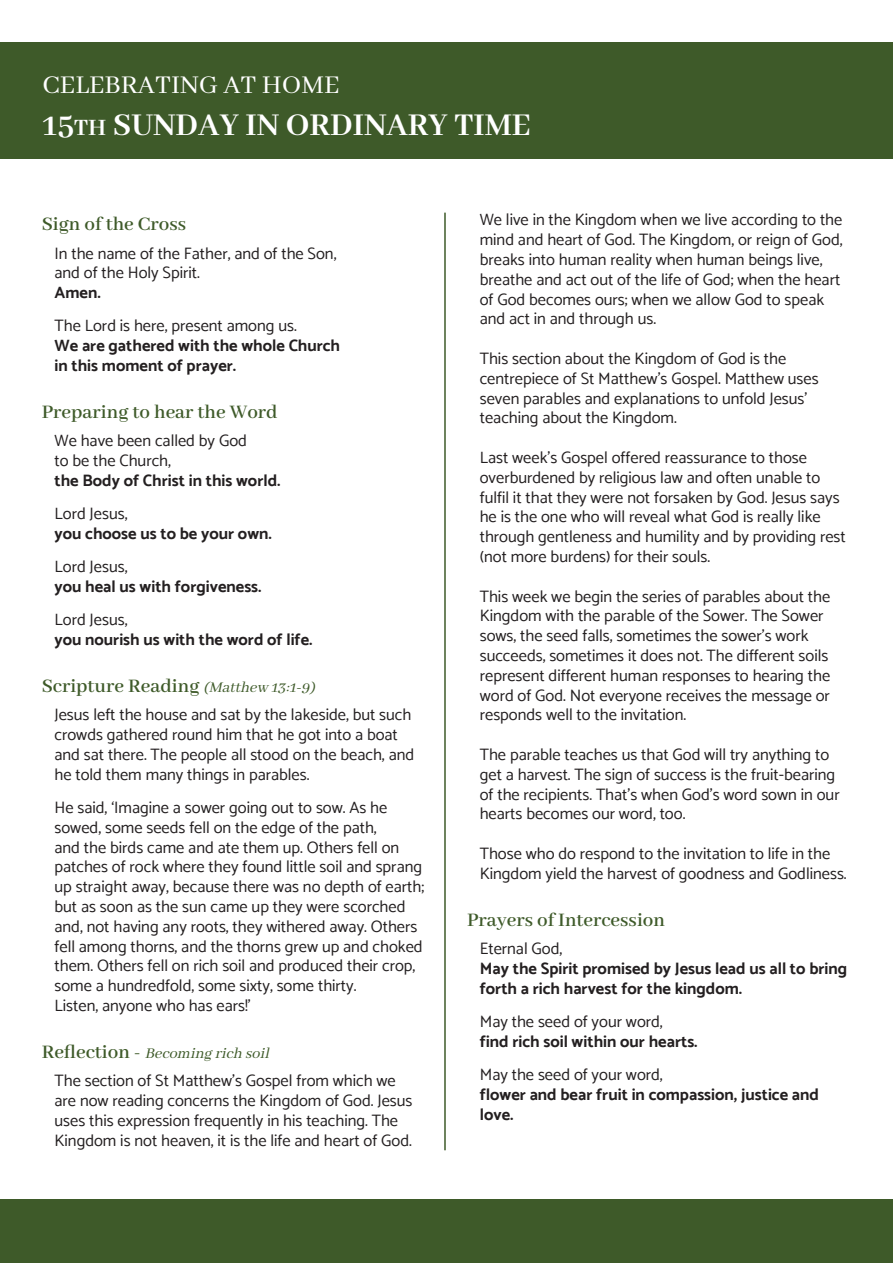
<style>
.page{position:relative;width:893px;height:1263px;background:#fff}
.page>*{position:absolute;margin:0;border:0;box-sizing:border-box;transform-origin:0 0}
.Reverse_Subhead{font:700 34.5px "Abhaya Libre";color:#fff}
.Reverse_Heading{font:28.5px "Abhaya Libre";color:#fff}
.Small_Heads{font:600 21px "Abhaya Libre";color:#3e5a29}
.Indented_basic{font:16.5px/19.8px "Catamaran";color:#231f20}
.Indented_basic-2{font:700 16.5px/19.8px "Catamaran";color:#231f20}
.Small_Heads-2{font:italic 16.5px "Abhaya Libre";color:#3e5a29}
.s1{font-size:25.5px}
.s2{font-weight:400;font-style:italic;font-size:16.5px}
.s3{font-weight:600;font-style:normal;font-size:21px}
</style>
<div class="page">
<div style="left:0;top:43px;width:893px;height:116px;background:#3e5a29"></div>
<hr style="left:444px;top:213px;width:2px;height:937px;background:#3e5a29">
<div style="left:0;top:1199px;width:893px;height:64px;background:#3e5a29"></div>
<p class="Reverse_Heading" style="left:43px;top:69px;width:298px">CELEBRATING AT HOME</p>
<p class="Reverse_Subhead" style="left:43px;top:106px;width:490px">15<span class="s1">TH</span> SUNDAY IN ORDINARY TIME</p>
<p class="Small_Heads" style="left:42px;top:213px;width:146px">Sign of the Cross</p>
<p class="Indented_basic" style="left:55px;top:243px;width:283px">In the name of the Father, and of the Son,</p>
<p class="Indented_basic" style="left:55px;top:263px;width:147px">and of the Holy Spirit.</p>
<p class="Indented_basic-2" style="left:55px;top:283px;width:48px">Amen.</p>
<p class="Indented_basic" style="left:55px;top:316px;width:244px">The Lord is here, present among us.</p>
<p class="Indented_basic-2" style="left:55px;top:336px;width:287px">We are gathered with the whole Church</p>
<p class="Indented_basic-2" style="left:55px;top:355px;width:183px">in this moment of prayer.</p>
<p class="Small_Heads" style="left:42px;top:400px;width:237px">Preparing to hear the Word</p>
<p class="Indented_basic" style="left:55px;top:431px;width:194px">We have been called by God</p>
<p class="Indented_basic" style="left:55px;top:450px;width:118px">to be the Church,</p>
<p class="Indented_basic-2" style="left:55px;top:470px;width:227px">the Body of Christ in this world.</p>
<p class="Indented_basic" style="left:55px;top:503px;width:75px">Lord Jesus,</p>
<p class="Indented_basic-2" style="left:55px;top:523px;width:219px">you choose us to be your own.</p>
<p class="Indented_basic" style="left:55px;top:557px;width:75px">Lord Jesus,</p>
<p class="Indented_basic-2" style="left:55px;top:576px;width:209px">you heal us with forgiveness.</p>
<p class="Indented_basic" style="left:55px;top:610px;width:75px">Lord Jesus,</p>
<p class="Indented_basic-2" style="left:55px;top:629px;width:260px">you nourish us with the word of life.</p>
<p class="Small_Heads" style="left:42px;top:674px;width:279px">Scripture Reading <span class="s2">(Matthew 13:1-9)</span></p>
<p class="Indented_basic" style="left:55px;top:705px;width:361px">Jesus left the house and sat by the lakeside, but such crowds gathered round him that he got into a boat and sat there. The people all stood on the beach, and he told them many things in parables.</p>
<p class="Indented_basic" style="left:55px;top:797px;width:371px">He said, ‘Imagine a sower going out to sow. As he sowed, some seeds fell on the edge of the path,<br>and the birds came and ate them up. Others fell on patches of rock where they found little soil and sprang up straight away, because there was no depth of earth; but as soon as the sun came up they were scorched and, not having any roots, they withered away. Others fell among thorns, and the thorns grew up and choked them. Others fell on rich soil and produced their crop, some a hundredfold, some sixty, some thirty.</p>
<p class="Indented_basic" style="left:55px;top:995px;width:198px">Listen, anyone who has ears!’</p>
<p class="Small_Heads-2" style="left:42px;top:1044px;width:233px"><span class="s3">R e fl e c t i o n -</span> Becoming rich soil</p>
<p class="Indented_basic" style="left:55px;top:1070px;width:359px">The section of St Matthew’s Gospel from which we are now reading concerns the Kingdom of God. Jesus uses this expression frequently in his teaching. The Kingdom is not heaven, it is the life and heart of God.</p>
<p class="Indented_basic" style="left:480px;top:210px;width:364px">We live in the Kingdom when we live according to the mind and heart of God. The Kingdom, or reign of God, breaks into human reality when human beings live, breathe and act out of the life of God; when the heart of God becomes ours; when we allow God to speak and act in and through us.</p>
<p class="Indented_basic" style="left:480px;top:348px;width:340px">This section about the Kingdom of God is the centrepiece of St Matthew’s Gospel. Matthew uses seven parables and explanations to unfold Jesus’ teaching about the Kingdom.</p>
<p class="Indented_basic" style="left:480px;top:447px;width:368px">Last week’s Gospel offered reassurance to those overburdened by religious law and often unable to fulfil it that they were not forsaken by God. Jesus says he is the one who will reveal what God is really like through gentleness and humility and by providing rest (not more burdens) for their souls.</p>
<p class="Indented_basic" style="left:480px;top:586px;width:352px">This week we begin the series of parables about the Kingdom with the parable of the Sower. The Sower sows, the seed falls, sometimes the sower’s work succeeds, sometimes it does not. The different soils represent different human responses to hearing the word of God. Not everyone receives the message or responds well to the invitation.</p>
<p class="Indented_basic" style="left:480px;top:744px;width:361px">The parable teaches us that God will try anything to get a harvest. The sign of success is the fruit-bearing of the recipients. That’s when God’s word sown in our hearts becomes our word, too.</p>
<p class="Indented_basic" style="left:480px;top:843px;width:368px">Those who do respond to the invitation to life in the<br>Kingdom yield the harvest of goodness and Godliness.</p>
<p class="Small_Heads" style="left:467px;top:908px;width:200px">Prayers of Intercession</p>
<p class="Indented_basic" style="left:480px;top:938px;width:84px">Eternal God,</p>
<p class="Indented_basic-2" style="left:480px;top:958px;width:369px">May the Spirit promised by Jesus lead us all to bring forth a rich harvest for the kingdom.</p>
<p class="Indented_basic" style="left:480px;top:1011px;width:185px">May the seed of your word,</p>
<p class="Indented_basic-2" style="left:480px;top:1031px;width:219px">find rich soil within our hearts.</p>
<p class="Indented_basic" style="left:480px;top:1064px;width:185px">May the seed of your word,</p>
<p class="Indented_basic-2" style="left:480px;top:1084px;width:341px">flower and bear fruit in compassion, justice and love.</p>
</div>
